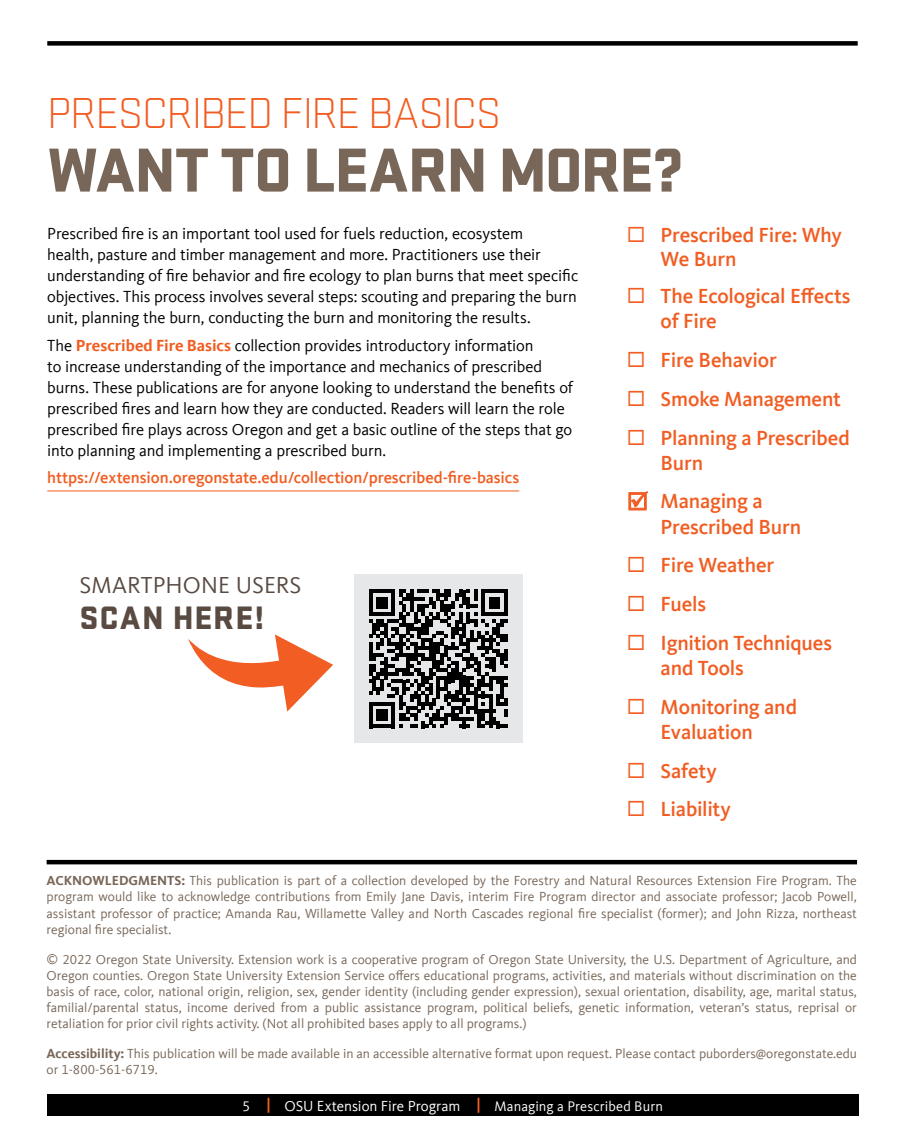
<style>
.page{position:relative;width:905px;height:1148px;background:#fff}
.page>*{position:absolute;margin:0;border:0;box-sizing:border-box;transform-origin:0 0}
.t1{font:900 64.5px "Stratum 2";letter-spacing:-.02em;color:#786658}
.t2{font:300 45px "Stratum 2";letter-spacing:-.03em;color:#f15d22}
.t3{font:900 33.75px "Stratum 2";letter-spacing:.03em;color:#594a42}
.t4{font:23.7px "Kievit Offc";letter-spacing:.005em;color:#594a42}
.t5{font:500 21px/25.2px "Kievit Offc";letter-spacing:-.01em;color:#f15d22}
.BODY{font:16.5px/21px "Kievit Offc";letter-spacing:-.005em;color:#000}
.BODY-2{font:500 16.5px "Kievit Offc";letter-spacing:-.005em;color:#f15d22}
.t6{font:14.25px "Kievit Offc";letter-spacing:.005em;color:#fff}
.Photo_caption{font:13.5px/16.2px "Kievit Offc";color:#786658;text-align:justify}
.s1{font-weight:700;color:#f15d22}
.s2{font-weight:700;font-size:24px}
.s3{font-weight:700}
.s4{font-weight:700;font-size:15px;color:#f15d22}
.s5{font-size:15px}
</style>
<div class="page">
<div style="left:47px;top:1094px;width:811px;height:22px;background:#000"></div>
<hr style="left:47px;top:860px;width:810px;height:4px;background:#000">
<div style="left:47px;top:41px;width:810px;height:5px;background:#000"></div>
<hr style="left:47px;top:490px;width:472px;height:1px;background:#f15d22">
<div style="left:354px;top:574px;width:168px;height:169px;background:#e6e7e8"></div>
<svg style="left:369px;top:589px;width:138px;height:139px"></svg>
<svg style="left:188px;top:634px;width:145px;height:77px"></svg>
<h2 class="t2" style="left:47px;top:86px;width:455px">PRESCRIBED FIRE BASICS</h2>
<h1 class="t1" style="left:47px;top:123px;width:637px">WANT TO LEARN MORE?</h1>
<p class="BODY" style="left:47px;top:223px;width:532px">Prescribed fire is an important tool used for fuels reduction, ecosystem<br>health, pasture and timber management and more. Practitioners use their understanding of fire behavior and fire ecology to plan burns that meet specific objectives. This process involves several steps: scouting and preparing the burn unit, planning the burn, conducting the burn and monitoring the results.</p>
<p class="BODY" style="left:47px;top:335px;width:527px">The <span class="s1">Prescribed Fire Basics</span> collection provides introductory information<br>to increase understanding of the importance and mechanics of prescribed burns. These publications are for anyone looking to understand the benefits of prescribed fires and learn how they are conducted. Readers will learn the role prescribed fire plays across Oregon and get a basic outline of the steps that go into planning and implementing a prescribed burn.</p>
<p class="BODY-2" style="left:47px;top:468px;width:473px">https://extension.oregonstate.edu/collection/prescribed-fire-basics</p>
<p class="t5" style="left:660px;top:223px;width:183px;line-height:23.7px;text-indent:-34px">◻ Prescribed Fire: Why<br>We Burn</p>
<p class="t5" style="left:660px;top:284px;width:191px;text-indent:-34px">◻ The Ecological Effects of Fire</p>
<p class="t5" style="left:627px;top:348px;width:151px">◻ Fire Behavior</p>
<p class="t5" style="left:627px;top:386px;width:216px">◻ Smoke Management</p>
<p class="t5" style="left:660px;top:425px;width:191px;text-indent:-34px">◻ Planning a Prescribed<br>Burn</p>
<p class="t5" style="left:660px;top:489px;width:142px;text-indent:-12px"><span class="s2">þ</span> Managing a<br>Prescribed Burn</p>
<p class="t5" style="left:627px;top:553px;width:149px">◻ Fire Weather</p>
<p class="t5" style="left:627px;top:591px;width:81px">◻ Fuels</p>
<p class="t5" style="left:660px;top:630px;width:173px;text-indent:-34px">◻ Ignition Techniques and Tools</p>
<p class="t5" style="left:627px;top:694px;width:172px;text-align:center">◻ Monitoring and<br>Evaluation</p>
<p class="t5" style="left:627px;top:758px;width:91px">◻ Safety</p>
<p class="t5" style="left:627px;top:797px;width:105px">◻ Liability</p>
<h3 class="t4" style="left:79px;top:571px;width:223px">SMARTPHONE USERS</h3>
<h3 class="t3" style="left:79px;top:593px;width:186px">SCAN HERE!</h3>
<p class="Photo_caption" style="left:47px;top:872px;width:811px"><span class="s3">ACKNOWLEDGMENTS:</span> This publication is part of a collection developed by the Forestry and Natural Resources Extension Fire Program. The program would like to acknowledge contributions from Emily Jane Davis, interim Fire Program director and associate professor; Jacob Powell, assistant professor of practice; Amanda Rau, Willamette Valley and North Cascades regional fire specialist (former); and John Rizza, northeast regional fire specialist.</p>
<p class="Photo_caption" style="left:47px;top:951px;width:811px">© 2022 Oregon State University. Extension work is a cooperative program of Oregon State University, the U.S. Department of Agriculture, and Oregon counties. Oregon State University Extension Service offers educational programs, activities, and materials without discrimination on the basis of race, color, national origin, religion, sex, gender identity (including gender expression), sexual orientation, disability, age, marital status, familial/parental status, income derived from a public assistance program, political beliefs, genetic information, veteran’s status, reprisal or retaliation for prior civil rights activity. (Not all prohibited bases apply to all programs.)</p>
<p class="Photo_caption" style="left:47px;top:1045px;width:811px"><span class="s3">Accessibility:</span> This publication will be made available in an accessible alternative format upon request. Please contact puborders@oregonstate.edu or 1-800-561-6719.</p>
<p class="t6" style="left:242px;top:1097px;width:422px">5 <span class="s4">|</span> <span class="s5">OSU Extension Fire Program</span> <span class="s4">|</span> Managing a Prescribed Burn</p>
</div>
